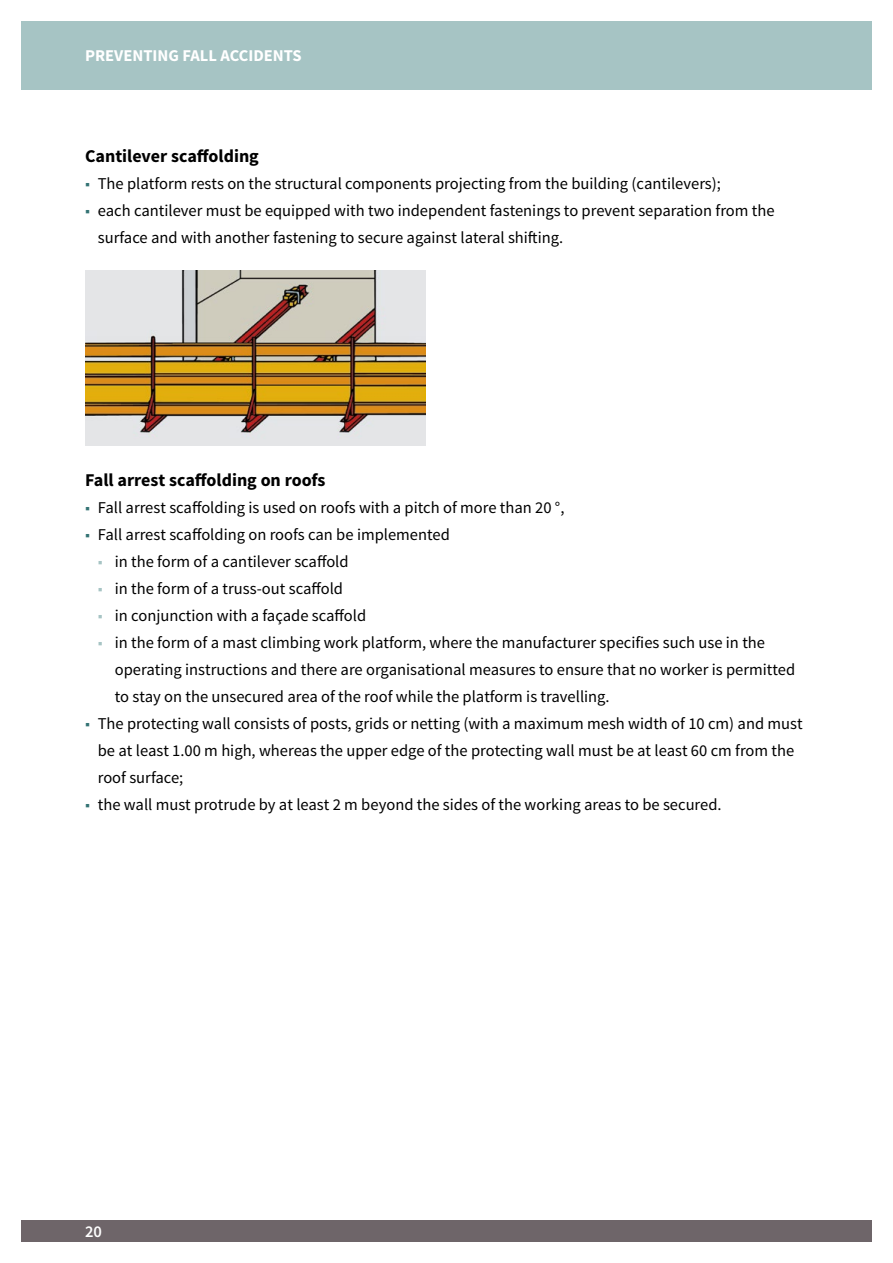
<style>
.page{position:relative;width:893px;height:1263px;background:#fff}
.page>*{position:absolute;margin:0;border:0;box-sizing:border-box;transform-origin:0 0}
.Überschrift_3__Ebene{font:700 18px "Source Sans Pro";color:#000}
.t1{font:16.5px/27px "Source Sans Pro";color:#000}
.t2{font:700 16.5px "Source Sans Pro";color:#fff}
.t3{font:600 16.5px "Source Sans Pro";color:#fff}
.s1{color:#337374}
.s2{color:#a6c4c4}
</style>
<div class="page">
<div style="left:21px;top:21px;width:851px;height:68px;background:#a6c4c4"></div>
<div style="left:21px;top:1220px;width:851px;height:22px;background:#6e6569"></div>
<img style="left:85px;top:270px;width:340px;height:175px">
<p class="t2" style="left:85px;top:45px;width:218px">PREVENTING FALL ACCIDENTS</p>
<h3 class="Überschrift_3__Ebene" style="left:85px;top:144px;width:175px">Cantilever scaffolding</h3>
<p class="t1" style="left:85px;top:170px;width:637px"><span class="s1">■</span> The platform rests on the structural components projecting from the building (cantilevers);</p>
<p class="t1" style="left:98px;top:197px;width:678px;text-indent:-13px"><span class="s1">■</span> each cantilever must be equipped with two independent fastenings to prevent separation from the surface and with another fastening to secure against lateral shifting.</p>
<h3 class="Überschrift_3__Ebene" style="left:85px;top:468px;width:242px">Fall arrest scaffolding on roofs</h3>
<p class="t1" style="left:85px;top:494px;width:481px"><span class="s1">■</span> Fall arrest scaffolding is used on roofs with a pitch of more than 20 °,</p>
<p class="t1" style="left:85px;top:521px;width:366px"><span class="s1">■</span> Fall arrest scaffolding on roofs can be implemented</p>
<p class="t1" style="left:98px;top:548px;width:252px"><span class="s2">■</span> in the form of a cantilever scaffold</p>
<p class="t1" style="left:98px;top:575px;width:247px"><span class="s2">■</span> in the form of a truss-out scaffold</p>
<p class="t1" style="left:98px;top:602px;width:270px"><span class="s2">■</span> in conjunction with a façade scaffold</p>
<p class="t1" style="left:115px;top:629px;width:682px;text-indent:-17px"><span class="s2">■</span> in the form of a mast climbing work platform, where the manufacturer specifies such use in the operating instructions and there are organisational measures to ensure that no worker is permitted to stay on the unsecured area of the roof while the platform is travelling.</p>
<p class="t1" style="left:98px;top:710px;width:706px;text-indent:-13px"><span class="s1">■</span> The protecting wall consists of posts, grids or netting (with a maximum mesh width of 10 cm) and must be at least 1.00 m high, whereas the upper edge of the protecting wall must be at least 60 cm from the roof surface;</p>
<p class="t1" style="left:85px;top:791px;width:638px"><span class="s1">■</span> the wall must protrude by at least 2 m beyond the sides of the working areas to be secured.</p>
<p class="t3" style="left:85px;top:1221px;width:18px">20</p>
</div>
